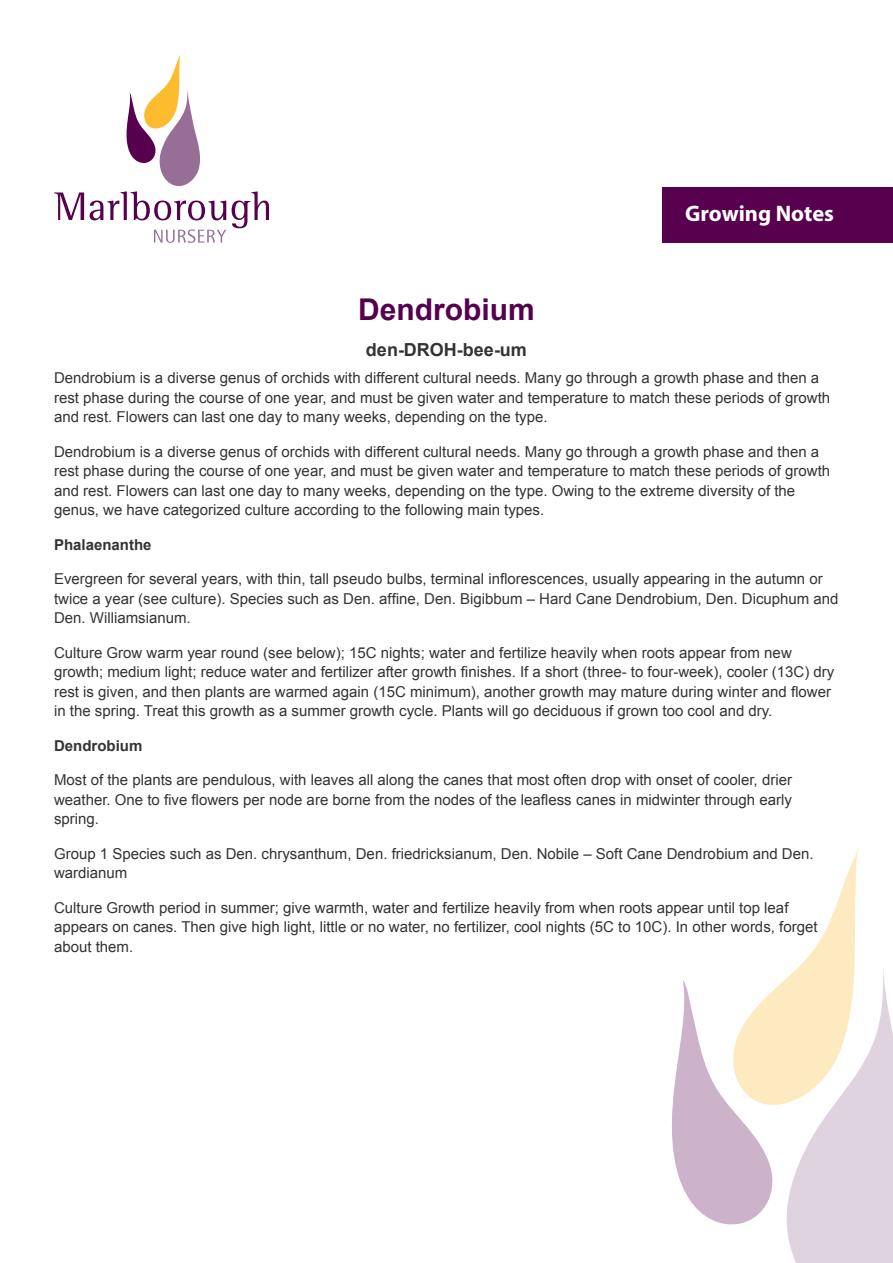
<style>
.page{position:relative;width:893px;height:1263px;background:#fff}
.page>*{position:absolute;margin:0;border:0;box-sizing:border-box;transform-origin:0 0}
.detaildesc{font:700 30px "Arial";color:#56004e}
.t1{font:700 22.5px "Myriad Pro";color:#fff}
.detaildesc-2{font:700 18px "Arial";color:#333}
.t2{font:15px/19.5px "Arial";color:#333}
.t3{font:700 15px "Arial";color:#333}
</style>
<div class="page">
<svg style="left:672px;top:847px;width:221px;height:416px"></svg>
<svg style="left:54px;top:192px;width:30px;height:28px"></svg>
<svg style="left:90px;top:54px;width:136px;height:166px"></svg>
<svg style="left:232px;top:191px;width:37px;height:37px"></svg>
<svg style="left:154px;top:229px;width:72px;height:14px"></svg>
<div style="left:662px;top:187px;width:231px;height:55px;background:#56004e"></div>
<h2 class="t1" style="left:685px;top:199px;width:150px">Growing Notes</h2>
<p class="detaildesc" style="left:358px;top:289px;width:178px">Dendrobium</p>
<p class="detaildesc-2" style="left:366px;top:338px;width:162px">den-DROH-bee-um</p>
<p class="t2" style="left:54px;top:368px;width:778px">Dendrobium is a diverse genus of orchids with different cultural needs. Many go through a growth phase and then a rest phase during the course of one year, and must be given water and temperature to match these periods of growth and rest. Flowers can last one day to many weeks, depending on the type.</p>
<p class="t2" style="left:54px;top:442px;width:778px">Dendrobium is a diverse genus of orchids with different cultural needs. Many go through a growth phase and then a rest phase during the course of one year, and must be given water and temperature to match these periods of growth and rest. Flowers can last one day to many weeks, depending on the type. Owing to the extreme diversity of the genus, we have categorized culture according to the following main types.</p>
<p class="t3" style="left:54px;top:534px;width:99px">Phalaenanthe</p>
<p class="t2" style="left:54px;top:569px;width:786px">Evergreen for several years, with thin, tall pseudo bulbs, terminal inflorescences, usually appearing in the autumn or twice a year (see culture). Species such as Den. affine, Den. Bigibbum – Hard Cane Dendrobium, Den. Dicuphum and<br>Den. Williamsianum.</p>
<p class="t2" style="left:54px;top:643px;width:782px">Culture Grow warm year round (see below); 15C nights; water and fertilize heavily when roots appear from new growth; medium light; reduce water and fertilizer after growth finishes. If a short (three- to four-week), cooler (13C) dry rest is given, and then plants are warmed again (15C minimum), another growth may mature during winter and flower in the spring. Treat this growth as a summer growth cycle. Plants will go deciduous if grown too cool and dry.</p>
<p class="t3" style="left:54px;top:735px;width:90px">Dendrobium</p>
<p class="t2" style="left:54px;top:770px;width:739px;text-align:justify">Most of the plants are pendulous, with leaves all along the canes that most often drop with onset of cooler, drier weather. One to five flowers per node are borne from the nodes of the leafless canes in midwinter through early spring.</p>
<p class="t2" style="left:54px;top:844px;width:761px">Group 1 Species such as Den. chrysanthum, Den. friedricksianum, Den. Nobile – Soft Cane Dendrobium and Den. wardianum</p>
<p class="t2" style="left:54px;top:898px;width:765px">Culture Growth period in summer; give warmth, water and fertilize heavily from when roots appear until top leaf appears on canes. Then give high light, little or no water, no fertilizer, cool nights (5C to 10C). In other words, forget about them.</p>
</div>
